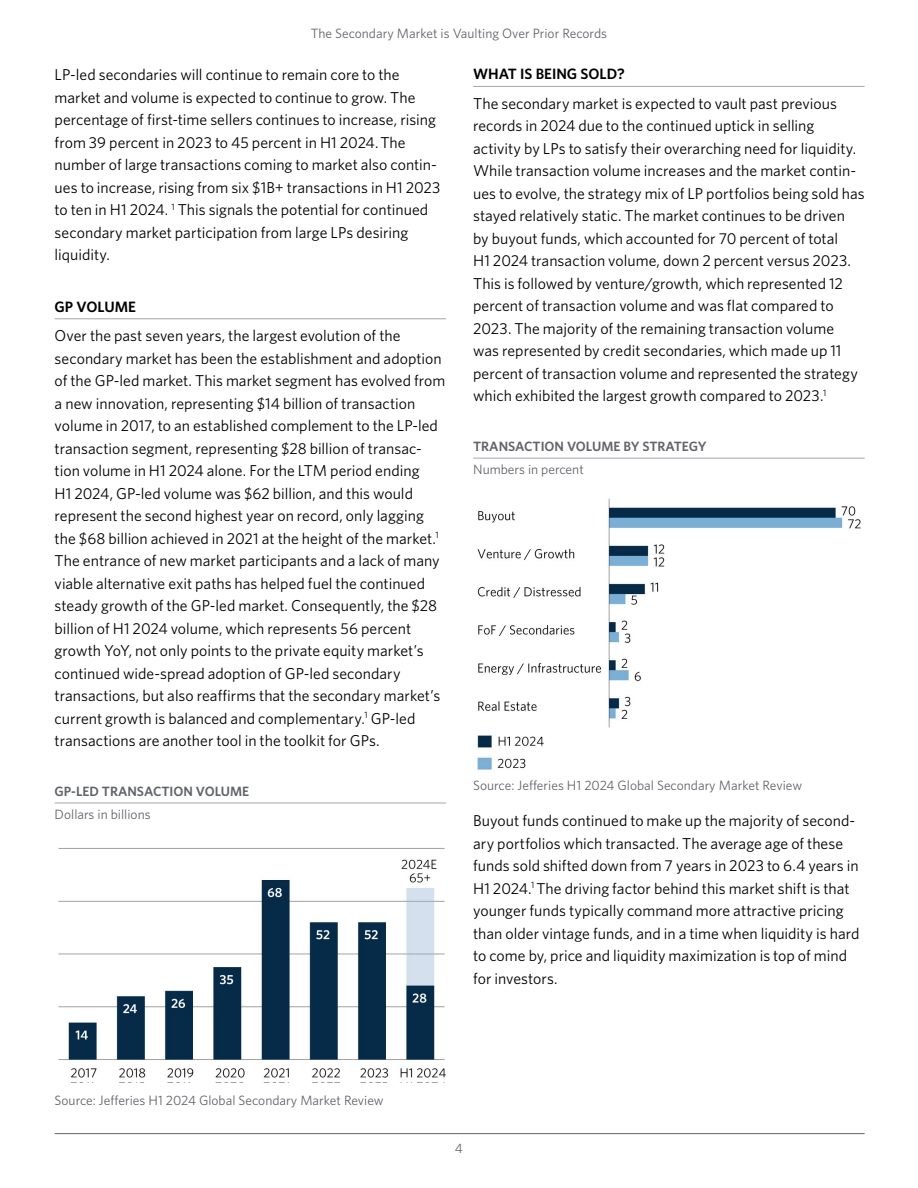
<style>
.page{position:relative;width:918px;height:1188px;background:#fff}
.page>*{position:absolute;margin:0;border:0;box-sizing:border-box;transform-origin:0 0}
.t1{font:15.75px/22.5px "Whitney";color:#000}
.t2{font:600 15px "Whitney";color:#000}
.t3{font:13.5px "Whitney";color:#61646a}
.t4{font:600 13.5px "Whitney";color:#61646a}
</style>
<div class="page">
<hr style="left:55px;top:1133px;width:810px;height:1px;background:#61646a">
<hr style="left:55px;top:319px;width:391px;height:1px;background:#a5a7aa">
<hr style="left:55px;top:803px;width:391px;height:1px;background:#a5a7aa">
<img style="left:58px;top:848px;width:388px;height:235px">
<hr style="left:473px;top:86px;width:392px;height:1px;background:#a5a7aa">
<hr style="left:473px;top:458px;width:392px;height:1px;background:#a5a7aa">
<img style="left:477px;top:498px;width:384px;height:272px">
<p class="t3" style="left:311px;top:24px;width:298px">The Secondary Market is Vaulting Over Prior Records</p>
<p class="t1" style="left:55px;top:63px;width:387px">LP-led secondaries will continue to remain core to the market and volume is expected to continue to grow. The percentage of first-time sellers continues to increase, rising from 39 percent in 2023 to 45 percent in H1 2024.The number of large transactions coming to market also contin&shy;ues to increase, rising from six $1B+ transactions in H1 2023 to ten in H1 2024. <sup>1</sup> This signals the potential for continued secondary market participation from large LPs desiring liquidity.</p>
<p class="t2" style="left:55px;top:297px;width:83px">GP VOLUME</p>
<p class="t1" style="left:55px;top:324px;width:392px">Over the past seven years, the largest evolution of the secondary market has been the establishment and adoption of the GP-led market. This market segment has evolved from a new innovation, representing $14 billion of transaction volume in 2017, to an established complement to the LP-led transaction segment, representing $28 billion of transac&shy;tion volume in H1 2024 alone. For the LTM period ending<br>H1 2024, GP-led volume was $62 billion, and this would represent the second highest year on record, only lagging the $68 billion achieved in 2021 at the height of the market.<sup>1<br></sup>The entrance of new market participants and a lack of many viable alternative exit paths has helped fuel the continued steady growth of the GP-led market. Consequently, the $28 billion of H1 2024 volume, which represents 56 percent growth YoY, not only points to the private equity market’s continued wide-spread adoption of GP-led secondary transactions, but also reaffirms that the secondary market’s current growth is balanced and complementary.<sup>1</sup> GP-led transactions are another tool in the toolkit for GPs.</p>
<p class="t2" style="left:473px;top:64px;width:153px">WHAT IS BEING SOLD?</p>
<p class="t1" style="left:473px;top:92px;width:393px">The secondary market is expected to vault past previous records in 2024 due to the continued uptick in selling activity by LPs to satisfy their overarching need for liquidity.<br>While transaction volume increases and the market contin&shy;ues to evolve, the strategy mix of LP portfolios being sold has stayed relatively static. The market continues to be driven<br>by buyout funds, which accounted for 70 percent of total<br>H1 2024 transaction volume, down 2 percent versus 2023.<br>This is followed by venture/growth, which represented 12 percent of transaction volume and was flat compared to 2023. The majority of the remaining transaction volume<br>was represented by credit secondaries, which made up 11 percent of transaction volume and represented the strategy which exhibited the largest growth compared to 2023.<sup>1</sup></p>
<p class="t4" style="left:473px;top:438px;width:235px">TRANSACTION VOLUME BY STRATEGY</p>
<p class="t3" style="left:473px;top:460px;width:112px">Numbers in percent</p>
<p class="t4" style="left:55px;top:782px;width:196px">GP-LED TRANSACTION VOLUME</p>
<p class="t3" style="left:55px;top:805px;width:97px">Dollars in billions</p>
<p class="t3" style="left:55px;top:1092px;width:331px">Source: Jefferies H1 2024 Global Secondary Market Review</p>
<p class="t3" style="left:473px;top:776px;width:331px">Source: Jefferies H1 2024 Global Secondary Market Review</p>
<p class="t1" style="left:473px;top:809px;width:388px">Buyout funds continued to make up the majority of second&shy;ary portfolios which transacted. The average age of these funds sold shifted down from 7 years in 2023 to 6.4 years in H1 2024.<sup>1</sup> The driving factor behind this market shift is that younger funds typically command more attractive pricing than older vintage funds, and in a time when liquidity is hard to come by, price and liquidity maximization is top of mind for investors.</p>
<p class="t3" style="left:455px;top:1139px;width:10px">4</p>
</div>
